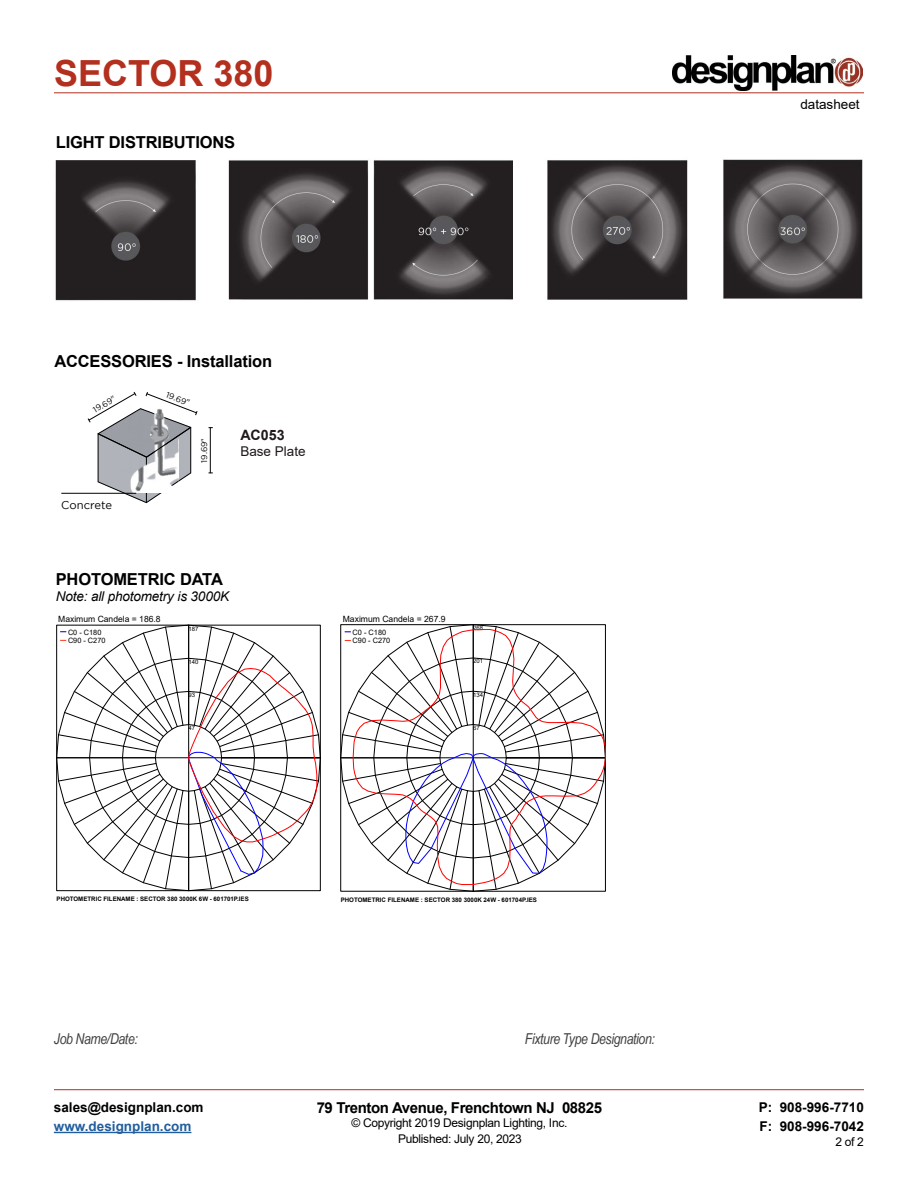
<style>
.page{position:relative;width:918px;height:1188px;background:#fff}
.page>*{position:absolute;margin:0;border:0;box-sizing:border-box;transform-origin:0 0}
.t1{font:700 36px "Arial";color:#b32f1e}
.t2{font:700 16.5px "Arial";letter-spacing:-.01em;color:#000}
.t3{font:italic 15px "Arial Narrow";letter-spacing:-.025em;color:#414042}
.t4{font:700 15px "Arial";letter-spacing:-.025em;color:#000}
.t5{font:700 14.25px "Arial";color:#20181c}
.t6{font:700 13.5px/19.5px "Arial";color:#000}
.t7{font:italic 13.5px "Arial";letter-spacing:-.01em;color:#000}
.t8{font:700 13.5px "Arial";color:#215e9e}
.t9{font:13.5px "Arial";color:#000}
.t10{font:13.5px "Arial";color:#20181c}
.t11{font:12px "Arial";letter-spacing:-.025em;color:#000}
.t12{font:11.25px "Gotham";color:#000}
.t13{font:8.7px "Arial";color:#000}
.t14{font:8.55px "Arial";color:#000}
.t15{font:8.25px "Gotham";color:#000}
.t16{font:7.35px/8.2px "Arial";color:#000}
.t17{font:700 6.15px "Arial";color:#000}
.t18{font:6px "Arial";letter-spacing:.005em;color:#000}
</style>
<div class="page">
<hr style="left:54px;top:93px;width:810px;height:1px;background:#b32f1e">
<hr style="left:54px;top:1089px;width:810px;height:1px;background:#b32f1e">
<hr style="left:54px;top:1132px;width:137px;height:1px;background:#215e9e">
<img style="left:673px;top:56px;width:190px;height:35px">
<svg style="left:57px;top:625px;width:263px;height:266px"></svg>
<svg style="left:59px;top:627px;width:260px;height:262px"></svg>
<img style="left:55px;top:161px;width:141px;height:140px">
<img style="left:228px;top:160px;width:284px;height:140px">
<img style="left:547px;top:160px;width:141px;height:140px">
<img style="left:723px;top:159px;width:140px;height:140px">
<hr style="left:210px;top:427px;width:1px;height:46px;background:#000">
<svg style="left:88px;top:392px;width:110px;height:111px"></svg>
<hr style="left:61px;top:493px;width:75px;height:1px;background:#000">
<svg style="left:341px;top:625px;width:264px;height:266px"></svg>
<svg style="left:343px;top:627px;width:263px;height:262px"></svg>
<h1 class="t1" style="left:54px;top:48px;width:221px">SECTOR 380</h1>
<h2 class="t2" style="left:56px;top:131px;width:181px">LIGHT DISTRIBUTIONS</h2>
<h2 class="t2" style="left:54px;top:350px;width:219px">ACCESSORIES - Installation</h2>
<h3 class="t12" style="left:59px;top:364px;width:111px">AC053 – Base Plate</h3>
<h3 class="t15" style="left:91px;top:406px;width:26px;rotate:-30deg">19.69"</h3>
<h3 class="t15" style="left:168px;top:390px;width:26px;rotate:21deg">19.69"</h3>
<h3 class="t15" style="left:200px;top:463px;width:26px;rotate:-90deg">19.69"</h3>
<h3 class="t12" style="left:61px;top:499px;width:52px">Concrete</h3>
<h3 class="t5" style="left:240px;top:425px;width:46px">AC053</h3>
<h3 class="t10" style="left:240px;top:442px;width:67px">Base Plate</h3>
<h2 class="t2" style="left:56px;top:567px;width:169px">PHOTOMETRIC DATA</h2>
<h3 class="t7" style="left:56px;top:587px;width:175px">Note: all photometry is 3000K</h3>
<h3 class="t14" style="left:58px;top:613px;width:104px">Maximum Candela = 186.8</h3>
<p class="t16" style="left:68px;top:628px;width:39px">C0 - C180<br>C90 - C270</p>
<p class="t18" style="left:189px;top:624px;width:11px">187</p>
<p class="t18" style="left:189px;top:657px;width:11px">140</p>
<p class="t18" style="left:189px;top:691px;width:8px">93</p>
<p class="t18" style="left:189px;top:724px;width:8px">47</p>
<h3 class="t13" style="left:343px;top:613px;width:104px">Maximum Candela = 267.9</h3>
<p class="t16" style="left:353px;top:628px;width:39px">C0 - C180<br>C90 - C270</p>
<p class="t18" style="left:473px;top:624px;width:12px">268</p>
<p class="t18" style="left:473px;top:657px;width:12px">201</p>
<p class="t18" style="left:473px;top:690px;width:12px">134</p>
<p class="t18" style="left:473px;top:724px;width:8px">67</p>
<p class="t17" style="left:57px;top:895px;width:194px">PHOTOMETRIC FILENAME : SECTOR 380 3000K 6W - 601701P.IES</p>
<p class="t17" style="left:341px;top:896px;width:198px">PHOTOMETRIC FILENAME : SECTOR 380 3000K 24W - 601704P.IES</p>
<h3 class="t3" style="left:54px;top:1028px;width:85px">Job Name/Date:</h3>
<h3 class="t3" style="left:525px;top:1029px;width:132px">Fixture Type Designation:</h3>
<h3 class="t6" style="left:54px;top:1097px;width:151px">sales@designplan.com</h3>
<h3 class="t8" style="left:54px;top:1117px;width:139px">www.designplan.com</h3>
<h3 class="t4" style="left:317px;top:1097px;width:287px">79 Trenton Avenue, Frenchtown NJ 08825</h3>
<h3 class="t11" style="left:351px;top:1115px;width:217px">© Copyright 2019 Designplan Lighting, Inc.</h3>
<h3 class="t11" style="left:398px;top:1130px;width:125px">Published: July 20, 2023</h3>
<h3 class="t9" style="left:800px;top:95px;width:61px">datasheet</h3>
<h3 class="t6" style="left:759px;top:1097px;width:107px">P: 908-996-7710<br>F: 908-996-7042</h3>
<h3 class="t11" style="left:835px;top:1133px;width:30px">2 of 2</h3>
</div>
